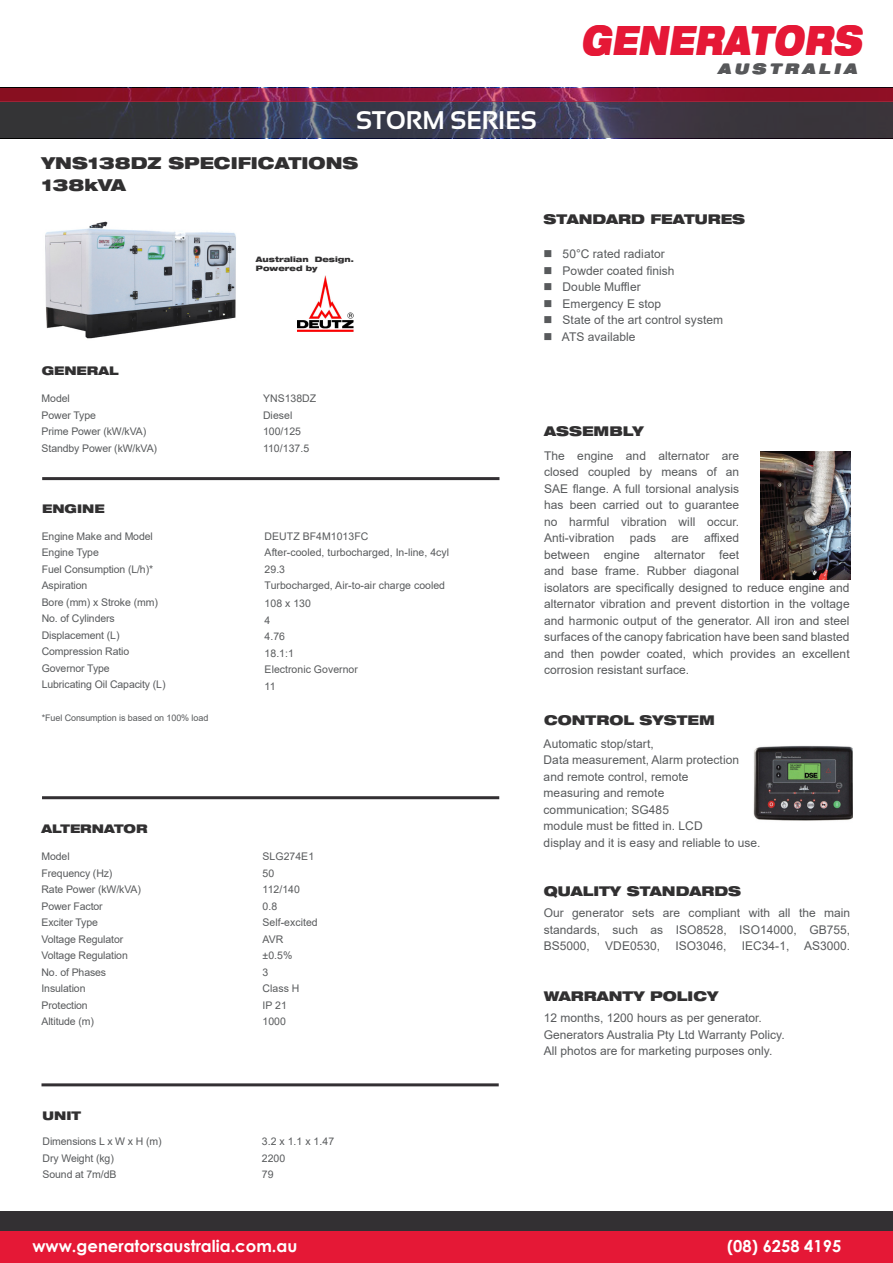
<style>
.page{position:relative;width:893px;height:1263px;background:#fff}
.page>*{position:absolute;margin:0;border:0;box-sizing:border-box;transform-origin:0 0}
.t1{font:italic 900 expanded 40.5px "Helvetica Neue LT Std";letter-spacing:.05em;color:#e51836;scale:.71 1}
.t2{font:700 25.5px "Sansation";color:#fff}
.t3{font:700 16.5px "Century Gothic";color:#fff}
.t4{font:900 expanded 16.5px "Helvetica Neue LT Pro";color:#313031}
.t5{font:italic 900 expanded 14.55px "Helvetica Neue LT Std";letter-spacing:.3em;color:#57585a;scale:.95 1}
.t6{font:900 expanded 13.5px "Helvetica Neue LT Pro";color:#313031}
.t7{font:12px "Arial";letter-spacing:.005em;color:#585a5c}
.t8{font:900 expanded 12px "Helvetica Neue LT Pro";color:#313031}
.t9{font:10.5px "Arial";letter-spacing:-.01em;color:#585a5c}
.t10{font:9px "Arial";letter-spacing:-.01em;color:#585a5c}
.t11{font:900 expanded 7.5px/9px "Helvetica Neue LT Pro";color:#313031}
</style>
<div class="page">
<div style="left:0;top:1212px;width:893px;height:28px;background:#333033"></div>
<div style="left:0;top:1231px;width:893px;height:32px;background:#e51836"></div>
<svg style="left:0;top:102px;width:893px;height:36px;background:#3a3a49"></svg>
<svg style="left:0;top:88px;width:893px;height:14px;background:#911735"></svg>
<img style="left:761px;top:451px;width:89px;height:129px">
<img style="left:297px;top:275px;width:57px;height:56px">
<img style="left:753px;top:746px;width:100px;height:75px">
<hr style="left:42px;top:477px;width:457px;height:3px;background:#333033">
<hr style="left:42px;top:796px;width:457px;height:3px;background:#333033">
<hr style="left:42px;top:1083px;width:457px;height:3px;background:#333033">
<img style="left:45px;top:221px;width:191px;height:118px">
<h1 class="t1" style="left:581px;top:14px;width:396px">GENERATORS</h1>
<p class="t5" style="left:719px;top:59px;width:147px">AUSTRALIA</p>
<h2 class="t2" style="left:356px;top:106px;width:182px">STORM SERIES</h2>
<p class="t4" style="left:42px;top:152px;width:318px">YNS138DZ SPECIFICATIONS</p>
<p class="t4" style="left:42px;top:175px;width:86px">138kVA</p>
<p class="t8" style="left:42px;top:362px;width:78px">GENERAL</p>
<p class="t11" style="left:256px;top:255px;width:99px">Australian Design.<br>Powered by</p>
<p class="t6" style="left:543px;top:210px;width:203px">STANDARD FEATURES</p>
<p class="t7" style="left:543px;top:246px;width:123px">■ 50°C rated radiator</p>
<p class="t7" style="left:543px;top:262px;width:133px">■ Powder coated finish</p>
<p class="t7" style="left:543px;top:279px;width:99px">■ Double Muffler</p>
<p class="t7" style="left:543px;top:295px;width:119px">■ Emergency E stop</p>
<p class="t7" style="left:543px;top:312px;width:181px">■ State of the art control system</p>
<p class="t7" style="left:543px;top:328px;width:94px">■ ATS available</p>
<p class="t9" style="left:42px;top:391px;width:30px">Model</p>
<p class="t9" style="left:42px;top:408px;width:56px">Power Type</p>
<p class="t9" style="left:42px;top:424px;width:106px">Prime Power (kW/kVA)</p>
<p class="t9" style="left:42px;top:441px;width:117px">Standby Power (kW/kVA)</p>
<p class="t8" style="left:42px;top:501px;width:64px">ENGINE</p>
<p class="t9" style="left:42px;top:529px;width:113px">Engine Make and Model</p>
<p class="t9" style="left:42px;top:545px;width:59px">Engine Type</p>
<p class="t9" style="left:42px;top:562px;width:113px">Fuel Consumption (L/h)*</p>
<p class="t9" style="left:42px;top:578px;width:47px">Aspiration</p>
<p class="t9" style="left:42px;top:595px;width:118px">Bore (mm) x Stroke (mm)</p>
<p class="t9" style="left:42px;top:611px;width:75px">No. of Cylinders</p>
<p class="t9" style="left:42px;top:628px;width:79px">Displacement (L)</p>
<p class="t9" style="left:42px;top:644px;width:89px">Compression Ratio</p>
<p class="t9" style="left:42px;top:661px;width:69px">Governor Type</p>
<p class="t9" style="left:42px;top:677px;width:125px">Lubricating Oil Capacity (L)</p>
<p class="t10" style="left:42px;top:712px;width:168px">*Fuel Consumption is based on 100% load</p>
<p class="t8" style="left:41px;top:821px;width:108px">ALTERNATOR</p>
<p class="t9" style="left:42px;top:849px;width:30px">Model</p>
<p class="t9" style="left:42px;top:866px;width:72px">Frequency (Hz)</p>
<p class="t9" style="left:42px;top:882px;width:101px">Rate Power (kW/kVA)</p>
<p class="t9" style="left:42px;top:899px;width:63px">Power Factor</p>
<p class="t9" style="left:42px;top:915px;width:58px">Exciter Type</p>
<p class="t9" style="left:42px;top:932px;width:83px">Voltage Regulator</p>
<p class="t9" style="left:42px;top:948px;width:88px">Voltage Regulation</p>
<p class="t9" style="left:42px;top:965px;width:66px">No. of Phases</p>
<p class="t9" style="left:42px;top:981px;width:45px">Insulation</p>
<p class="t9" style="left:42px;top:998px;width:48px">Protection</p>
<p class="t9" style="left:42px;top:1014px;width:54px">Altitude (m)</p>
<p class="t8" style="left:43px;top:1108px;width:40px">UNIT</p>
<p class="t9" style="left:43px;top:1134px;width:121px">Dimensions L x W x H (m)</p>
<p class="t9" style="left:43px;top:1151px;width:73px">Dry Weight (kg)</p>
<p class="t9" style="left:43px;top:1167px;width:75px">Sound at 7m/dB</p>
<p class="t9" style="left:263px;top:391px;width:55px">YNS138DZ</p>
<p class="t9" style="left:263px;top:408px;width:31px">Diesel</p>
<p class="t9" style="left:263px;top:424px;width:40px">100/125</p>
<p class="t9" style="left:263px;top:441px;width:48px">110/137.5</p>
<p class="t9" style="left:265px;top:529px;width:105px">DEUTZ BF4M1013FC</p>
<p class="t9" style="left:265px;top:545px;width:186px">After-cooled, turbocharged, In-line, 4cyl</p>
<p class="t9" style="left:265px;top:562px;width:22px">29.3</p>
<p class="t9" style="left:265px;top:578px;width:182px">Turbocharged, Air-to-air charge cooled</p>
<p class="t9" style="left:265px;top:596px;width:48px">108 x 130</p>
<p class="t9" style="left:265px;top:613px;width:7px">4</p>
<p class="t9" style="left:265px;top:629px;width:22px">4.76</p>
<p class="t9" style="left:265px;top:646px;width:31px">18.1:1</p>
<p class="t9" style="left:265px;top:662px;width:95px">Electronic Governor</p>
<p class="t9" style="left:265px;top:679px;width:12px">11</p>
<p class="t9" style="left:263px;top:849px;width:53px">SLG274E1</p>
<p class="t9" style="left:263px;top:866px;width:13px">50</p>
<p class="t9" style="left:263px;top:882px;width:39px">112/140</p>
<p class="t9" style="left:263px;top:899px;width:16px">0.8</p>
<p class="t9" style="left:263px;top:915px;width:57px">Self-excited</p>
<p class="t9" style="left:263px;top:932px;width:22px">AVR</p>
<p class="t9" style="left:263px;top:948px;width:31px">±0.5%</p>
<p class="t9" style="left:263px;top:965px;width:7px">3</p>
<p class="t9" style="left:263px;top:981px;width:38px">Class H</p>
<p class="t9" style="left:263px;top:998px;width:26px">IP 21</p>
<p class="t9" style="left:263px;top:1014px;width:25px">1000</p>
<p class="t9" style="left:262px;top:1134px;width:74px">3.2 x 1.1 x 1.47</p>
<p class="t9" style="left:262px;top:1151px;width:25px">2200</p>
<p class="t9" style="left:262px;top:1167px;width:13px">79</p>
<p class="t6" style="left:544px;top:422px;width:101px">ASSEMBLY</p>
<p class="t7" style="left:544px;top:447px;width:197px">The engine and alternator are</p>
<p class="t7" style="left:544px;top:464px;width:197px">closed coupled by means of an</p>
<p class="t7" style="left:544px;top:480px;width:197px">SAE flange. A full torsional analysis</p>
<p class="t7" style="left:544px;top:497px;width:197px">has been carried out to guarantee</p>
<p class="t7" style="left:544px;top:513px;width:197px">no harmful vibration will occur.</p>
<p class="t7" style="left:544px;top:530px;width:72px">Anti-vibration</p>
<p class="t7" style="left:630px;top:530px;width:28px">pads</p>
<p class="t7" style="left:671px;top:530px;width:19px">are</p>
<p class="t7" style="left:704px;top:530px;width:37px">affixed</p>
<p class="t7" style="left:544px;top:546px;width:197px">between engine alternator feet</p>
<p class="t7" style="left:544px;top:563px;width:197px">and base frame. Rubber diagonal</p>
<p class="t7" style="left:544px;top:579px;width:307px">isolators are specifically designed to reduce engine and</p>
<p class="t7" style="left:544px;top:596px;width:307px">alternator vibration and prevent distortion in the voltage</p>
<p class="t7" style="left:544px;top:612px;width:307px">and harmonic output of the generator. All iron and steel</p>
<p class="t7" style="left:544px;top:629px;width:307px">surfaces of the canopy fabrication have been sand blasted</p>
<p class="t7" style="left:544px;top:645px;width:307px">and then powder coated, which provides an excellent</p>
<p class="t7" style="left:544px;top:662px;width:147px">corrosion resistant surface.</p>
<p class="t6" style="left:544px;top:711px;width:172px">CONTROL SYSTEM</p>
<p class="t7" style="left:544px;top:735px;width:112px">Automatic stop/start,</p>
<p class="t7" style="left:544px;top:752px;width:197px">Data measurement, Alarm protection</p>
<p class="t7" style="left:544px;top:768px;width:146px">and remote control, remote</p>
<p class="t7" style="left:544px;top:785px;width:122px">measuring and remote</p>
<p class="t7" style="left:544px;top:801px;width:127px">communication; SG485</p>
<p class="t7" style="left:544px;top:818px;width:161px">module must be fitted in. LCD</p>
<p class="t7" style="left:544px;top:834px;width:218px">display and it is easy and reliable to use.</p>
<p class="t6" style="left:544px;top:882px;width:199px">QUALITY STANDARDS</p>
<p class="t7" style="left:544px;top:905px;width:308px">Our generator sets are compliant with all the main</p>
<p class="t7" style="left:544px;top:921px;width:308px">standards, such as ISO8528, ISO14000, GB755,</p>
<p class="t7" style="left:544px;top:938px;width:48px">BS5000,</p>
<p class="t7" style="left:605px;top:938px;width:56px">VDE0530,</p>
<p class="t7" style="left:675px;top:938px;width:52px">ISO3046,</p>
<p class="t7" style="left:742px;top:938px;width:110px">IEC34-1, AS3000.</p>
<p class="t6" style="left:544px;top:987px;width:176px">WARRANTY POLICY</p>
<p class="t7" style="left:544px;top:1010px;width:220px">12 months, 1200 hours as per generator.</p>
<p class="t7" style="left:544px;top:1026px;width:242px">Generators Australia Pty Ltd Warranty Policy.</p>
<p class="t7" style="left:544px;top:1043px;width:230px">All photos are for marketing purposes only.</p>
<h3 class="t3" style="left:32px;top:1233px;width:266px">www.generatorsaustralia.com.au</h3>
<h3 class="t3" style="left:727px;top:1233px;width:116px">(08) 6258 4195</h3>
</div>
